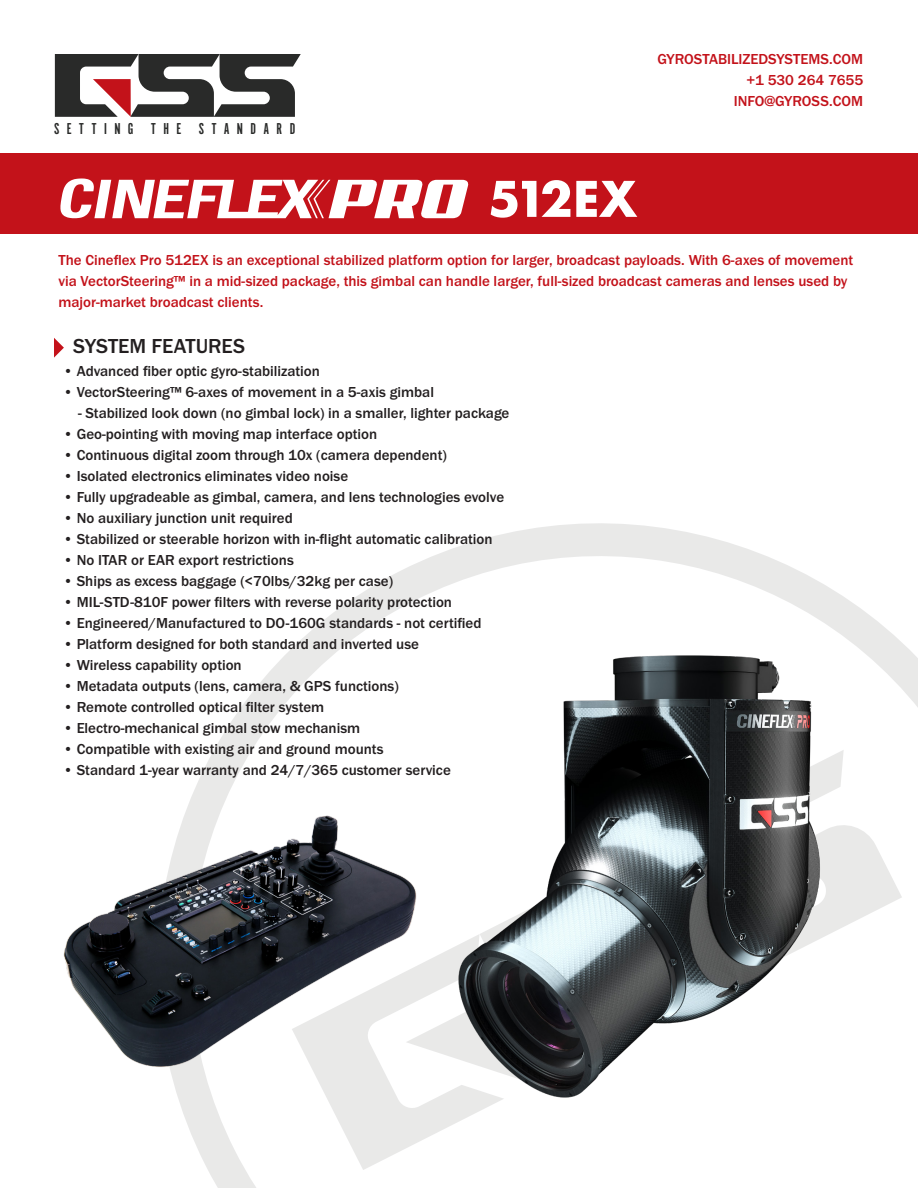
<style>
.page{position:relative;width:918px;height:1188px;background:#fff}
.page>*{position:absolute;margin:0;border:0;box-sizing:border-box;transform-origin:0 0}
.t1{font:700 54px "Futura PT";letter-spacing:-.055em;color:#fff}
.t2{font:500 21px "Franklin Gothic URW";color:#231f20}
.t3{font:16.5px "Alternate Got No 1 D";letter-spacing:.45em;color:#292a29}
.t4{font:500 15px "Franklin Gothic URW";color:#231f20}
.t5{font:500 15px/21px "Franklin Gothic URW";color:#c3121a}
</style>
<div class="page">
<svg style="left:179px;top:523px;width:739px;height:665px"></svg>
<svg style="left:54px;top:338px;width:10px;height:20px"></svg>
<img style="left:412px;top:648px;width:452px;height:488px">
<svg style="left:55px;top:54px;width:246px;height:63px"></svg>
<div style="left:0;top:153px;width:918px;height:81px;background:#c3121a"></div>
<svg style="left:60px;top:178px;width:408px;height:40px"></svg>
<img style="left:63px;top:796px;width:370px;height:304px">
<p class="t3" style="left:54px;top:120px;width:243px">SETTING THE STANDARD</p>
<p class="t5" style="left:657px;top:48px;width:207px">GYROSTABILIZEDSYSTEMS.COM</p>
<p class="t5" style="left:746px;top:69px;width:118px">+1 530 264 7655</p>
<p class="t5" style="left:734px;top:90px;width:131px">INFO@GYROSS.COM</p>
<p class="t1" style="left:488px;top:164px;width:151px">512EX</p>
<p class="t5" style="left:58px;top:250px;width:796px">The Cineflex Pro 512EX is an exceptional stabilized platform option for larger, broadcast payloads. With 6-axes of movement via VectorSteering™ in a mid-sized package, this gimbal can handle larger, full-sized broadcast cameras and lenses used by major-market broadcast clients.</p>
<p class="t2" style="left:73px;top:333px;width:173px">SYSTEM FEATURES</p>
<p class="t4" style="left:63px;top:362px;width:258px">• Advanced fiber optic gyro-stabilization</p>
<p class="t4" style="left:63px;top:383px;width:373px">• VectorSteering™ 6-axes of movement in a 5-axis gimbal</p>
<p class="t4" style="left:78px;top:404px;width:433px">- Stabilized look down (no gimbal lock) in a smaller, lighter package</p>
<p class="t4" style="left:63px;top:425px;width:316px">• Geo-pointing with moving map interface option</p>
<p class="t4" style="left:63px;top:446px;width:385px">• Continuous digital zoom through 10x (camera dependent)</p>
<p class="t4" style="left:63px;top:467px;width:287px">• Isolated electronics eliminates video noise</p>
<p class="t4" style="left:63px;top:488px;width:443px">• Fully upgradeable as gimbal, camera, and lens technologies evolve</p>
<p class="t4" style="left:63px;top:509px;width:231px">• No auxiliary junction unit required</p>
<p class="t4" style="left:63px;top:530px;width:431px">• Stabilized or steerable horizon with in-flight automatic calibration</p>
<p class="t4" style="left:63px;top:551px;width:232px">• No ITAR or EAR export restrictions</p>
<p class="t4" style="left:63px;top:572px;width:332px">• Ships as excess baggage (&lt;70lbs/32kg per case)</p>
<p class="t4" style="left:63px;top:593px;width:391px">• MIL-STD-810F power filters with reverse polarity protection</p>
<p class="t4" style="left:63px;top:614px;width:420px">• Engineered/Manufactured to DO-160G standards - not certified</p>
<p class="t4" style="left:63px;top:635px;width:358px">• Platform designed for both standard and inverted use</p>
<p class="t4" style="left:63px;top:656px;width:180px">• Wireless capability option</p>
<p class="t4" style="left:63px;top:677px;width:337px">• Metadata outputs (lens, camera, &amp; GPS functions)</p>
<p class="t4" style="left:63px;top:698px;width:263px">• Remote controlled optical filter system</p>
<p class="t4" style="left:63px;top:719px;width:299px">• Electro-mechanical gimbal stow mechanism</p>
<p class="t4" style="left:63px;top:740px;width:322px">• Compatible with existing air and ground mounts</p>
<p class="t4" style="left:63px;top:761px;width:389px">• Standard 1-year warranty and 24/7/365 customer service</p>
</div>
